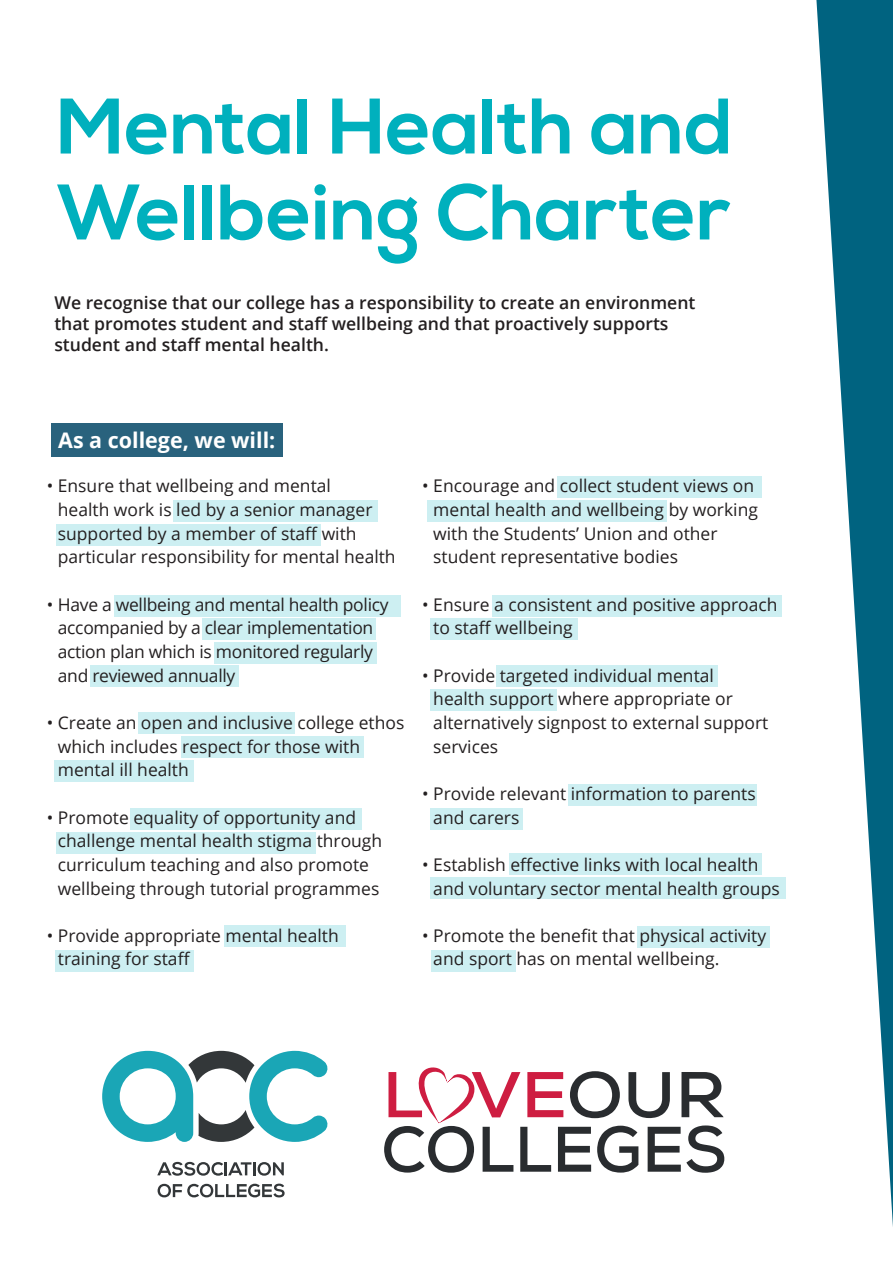
<style>
.page{position:relative;width:893px;height:1263px;background:#fff}
.page>*{position:absolute;margin:0;border:0;box-sizing:border-box;transform-origin:0 0}
.t1{font:700 78.6px/85.9px "Nexa";color:#00b0bd}
.t2{font:700 21.45px "Open Sans";color:#fff}
.t3{font:600 17.55px/21.1px "Open Sans";color:#231f20}
.t4{font:17.4px/23.7px "Open Sans";color:#231f20}
</style>
<div class="page">
<div style="left:91px;top:665px;width:148px;height:22px;background:#cdeff2"></div>
<div style="left:130px;top:808px;width:232px;height:21px;background:#cdeff2"></div>
<div style="left:57px;top:832px;width:259px;height:21px;background:#cdeff2"></div>
<div style="left:224px;top:925px;width:121px;height:22px;background:#cdeff2"></div>
<div style="left:56px;top:950px;width:138px;height:21px;background:#cdeff2"></div>
<div style="left:214px;top:642px;width:162px;height:21px;background:#cdeff2"></div>
<div style="left:139px;top:713px;width:156px;height:21px;background:#cdeff2"></div>
<div style="left:181px;top:737px;width:183px;height:21px;background:#cdeff2"></div>
<div style="left:55px;top:760px;width:139px;height:22px;background:#cdeff2"></div>
<div style="left:114px;top:595px;width:286px;height:21px;background:#cdeff2"></div>
<div style="left:203px;top:618px;width:173px;height:22px;background:#cdeff2"></div>
<div style="left:52px;top:423px;width:231px;height:34px;background:#29627d"></div>
<svg style="left:816px;top:0;width:77px;height:1227px"></svg>
<div style="left:173px;top:500px;width:205px;height:22px;background:#cdeff2"></div>
<div style="left:557px;top:476px;width:205px;height:22px;background:#cdeff2"></div>
<div style="left:492px;top:595px;width:290px;height:21px;background:#cdeff2"></div>
<div style="left:431px;top:618px;width:147px;height:22px;background:#cdeff2"></div>
<div style="left:496px;top:665px;width:222px;height:22px;background:#cdeff2"></div>
<div style="left:431px;top:689px;width:126px;height:22px;background:#cdeff2"></div>
<div style="left:568px;top:784px;width:189px;height:21px;background:#cdeff2"></div>
<div style="left:431px;top:808px;width:92px;height:22px;background:#cdeff2"></div>
<div style="left:638px;top:926px;width:132px;height:21px;background:#cdeff2"></div>
<div style="left:431px;top:950px;width:85px;height:22px;background:#cdeff2"></div>
<div style="left:431px;top:877px;width:355px;height:22px;background:#cdeff2"></div>
<div style="left:509px;top:853px;width:253px;height:22px;background:#cdeff2"></div>
<div style="left:428px;top:500px;width:239px;height:21px;background:#cdeff2"></div>
<div style="left:56px;top:524px;width:265px;height:22px;background:#cdeff2"></div>
<svg style="left:384px;top:1067px;width:340px;height:106px"></svg>
<svg style="left:102px;top:1051px;width:225px;height:91px"></svg>
<svg style="left:157px;top:1162px;width:127px;height:14px"></svg>
<svg style="left:158px;top:1183px;width:127px;height:14px"></svg>
<p class="t1" style="left:57px;top:86px;width:678px">Mental Health and<br>Wellbeing Charter</p>
<p class="t3" style="left:54px;top:291px;width:643px">We recognise that our college has a responsibility to create an environment that promotes student and staff wellbeing and that proactively supports student and staff mental health.</p>
<p class="t2" style="left:58px;top:425px;width:219px">As a college, we will:</p>
<p class="t4" style="left:58px;top:474px;width:339px;text-indent:-11px">• Ensure that wellbeing and mental<br>health work is led by a senior manager supported by a member of staff with particular responsibility for mental health</p>
<p class="t4" style="left:58px;top:592px;width:332px;text-indent:-11px">• Have a wellbeing and mental health policy accompanied by a clear implementation action plan which is monitored regularly and reviewed annually</p>
<p class="t4" style="left:58px;top:710px;width:348px;text-indent:-11px">• Create an open and inclusive college ethos which includes respect for those with mental ill health</p>
<p class="t4" style="left:58px;top:805px;width:326px;text-indent:-11px">• Promote equality of opportunity and challenge mental health stigma through curriculum teaching and also promote wellbeing through tutorial programmes</p>
<p class="t4" style="left:58px;top:923px;width:282px;text-indent:-11px">• Provide appropriate mental health training for staff</p>
<p class="t4" style="left:433px;top:474px;width:326px;text-indent:-11px">• Encourage and collect student views on mental health and wellbeing by working with the Students’ Union and other student representative bodies</p>
<p class="t4" style="left:433px;top:592px;width:346px;text-indent:-11px">• Ensure a consistent and positive approach to staff wellbeing</p>
<p class="t4" style="left:433px;top:663px;width:336px;text-indent:-11px">• Provide targeted individual mental health support where appropriate or alternatively signpost to external support services</p>
<p class="t4" style="left:433px;top:781px;width:324px;text-indent:-11px">• Provide relevant information to parents and carers</p>
<p class="t4" style="left:433px;top:852px;width:348px;text-indent:-11px">• Establish effective links with local health and voluntary sector mental health groups</p>
<p class="t4" style="left:433px;top:923px;width:334px;text-indent:-11px">• Promote the benefit that physical activity and sport has on mental wellbeing.</p>
</div>
